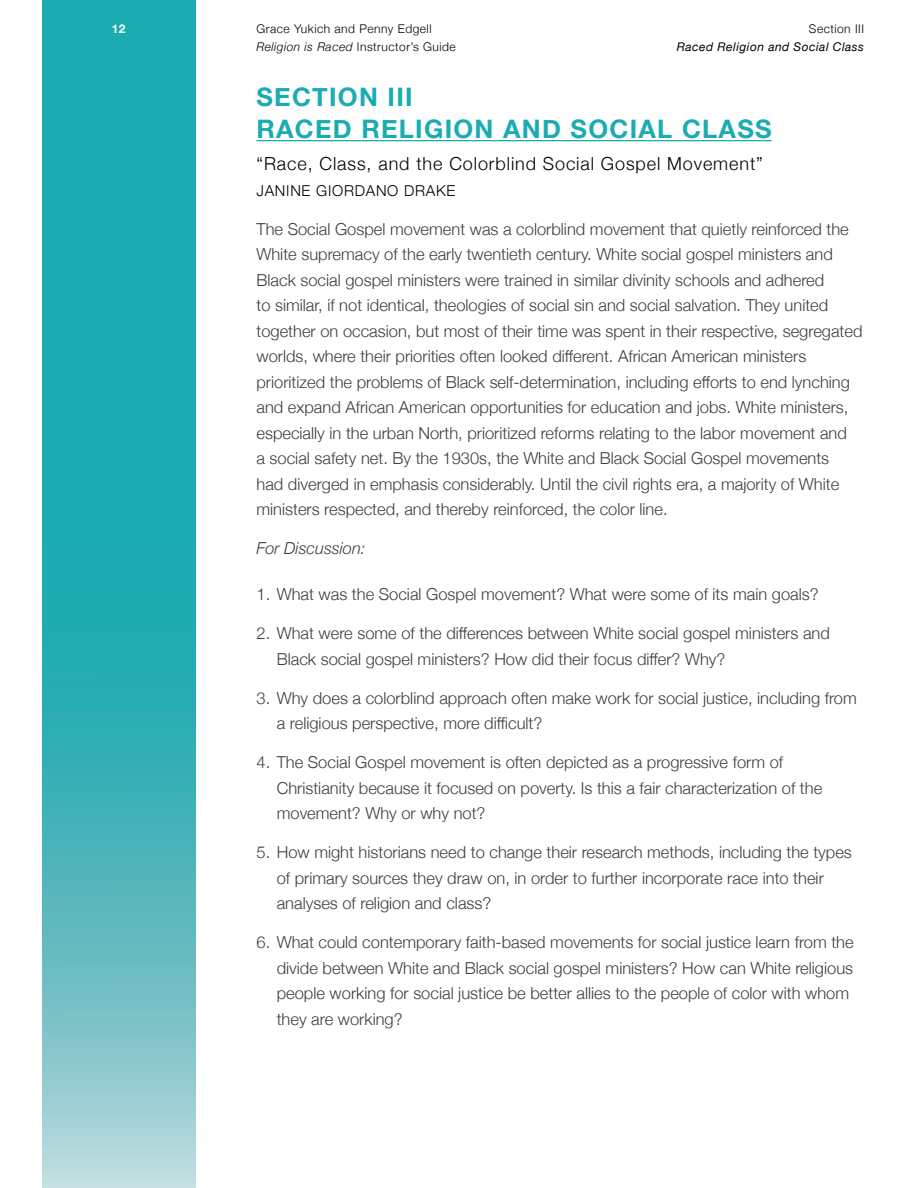
<style>
.page{position:relative;width:918px;height:1188px;background:#fff}
.page>*{position:absolute;margin:0;border:0;box-sizing:border-box;transform-origin:0 0}
.t1{font:700 25.5px "Helvetica Neue";letter-spacing:.05em;color:#1bacb2}
.t2{font:300 18px "Helvetica Neue";letter-spacing:.05em;color:#000}
.Text{font:300 16.5px/25.5px "Helvetica Neue";color:#3e3e3f}
.Text-2{font:italic 300 16.5px "Helvetica Neue";color:#3e3e3f}
.t3{font:300 15px "Helvetica Neue";letter-spacing:.05em;color:#000}
.cover__biblio{font:300 12px/18px "Helvetica Neue";letter-spacing:.04em;color:#000}
.cover__biblio-2{font:italic 12px "Helvetica Neue";letter-spacing:.04em;color:#000}
.t4{font:700 12px "Helvetica Neue";color:#fff}
.s1{font-style:italic}
</style>
<div class="page">
<svg style="left:42px;top:0;width:153px;height:1188px;background:#3bb3b8"></svg>
<hr style="left:256px;top:140px;width:516px;height:1px;background:#1bacb2">
<p class="cover__biblio" style="left:809px;top:19px;width:57px">Section III</p>
<p class="cover__biblio-2" style="left:677px;top:38px;width:189px">Raced Religion and Social Class</p>
<p class="t4" style="left:112px;top:20px;width:15px">12</p>
<p class="cover__biblio" style="left:256px;top:19px;width:201px">Grace Yukich and Penny Edgell<br><span class="s1">Religion is Raced</span> Instructor’s Guide</p>
<p class="t1" style="left:256px;top:77px;width:158px">SECTION III</p>
<p class="t1" style="left:256px;top:109px;width:517px">RACED RELIGION AND SOCIAL CLASS</p>
<p class="t2" style="left:256px;top:149px;width:508px">“Race, Class, and the Colorblind Social Gospel Movement”</p>
<p class="t3" style="left:256px;top:178px;width:200px">JANINE GIORDANO DRAKE</p>
<p class="Text" style="left:256px;top:215px;width:608px">The Social Gospel movement was a colorblind movement that quietly reinforced the White supremacy of the early twentieth century. White social gospel ministers and Black social gospel ministers were trained in similar divinity schools and adhered<br>to similar, if not identical, theologies of social sin and social salvation. They united together on occasion, but most of their time was spent in their respective, segregated worlds, where their priorities often looked different. African American ministers prioritized the problems of Black self-determination, including efforts to end lynching and expand African American opportunities for education and jobs. White ministers, especially in the urban North, prioritized reforms relating to the labor movement and<br>a social safety net. By the 1930s, the White and Black Social Gospel movements<br>had diverged in emphasis considerably. Until the civil rights era, a majority of White ministers respected, and thereby reinforced, the color line.</p>
<p class="Text-2" style="left:256px;top:535px;width:111px">For Discussion:</p>
<p class="Text" style="left:256px;top:580px;width:564px">1. What was the Social Gospel movement? What were some of its main goals?</p>
<p class="Text" style="left:277px;top:619px;width:555px;text-indent:-20px">2. What were some of the differences between White social gospel ministers and<br>Black social gospel ministers? How did their focus differ? Why?</p>
<p class="Text" style="left:277px;top:684px;width:582px;text-indent:-20px">3. Why does a colorblind approach often make work for social justice, including from a religious perspective, more difficult?</p>
<p class="Text" style="left:277px;top:748px;width:547px;text-indent:-20px">4. The Social Gospel movement is often depicted as a progressive form of<br>Christianity because it focused on poverty. Is this a fair characterization of the movement? Why or why not?</p>
<p class="Text" style="left:277px;top:838px;width:577px;text-indent:-20px">5. How might historians need to change their research methods, including the types of primary sources they draw on, in order to further incorporate race into their analyses of religion and class?</p>
<p class="Text" style="left:277px;top:928px;width:578px;text-indent:-20px">6. What could contemporary faith-based movements for social justice learn from the divide between White and Black social gospel ministers? How can White religious people working for social justice be better allies to the people of color with whom they are working?</p>
</div>
